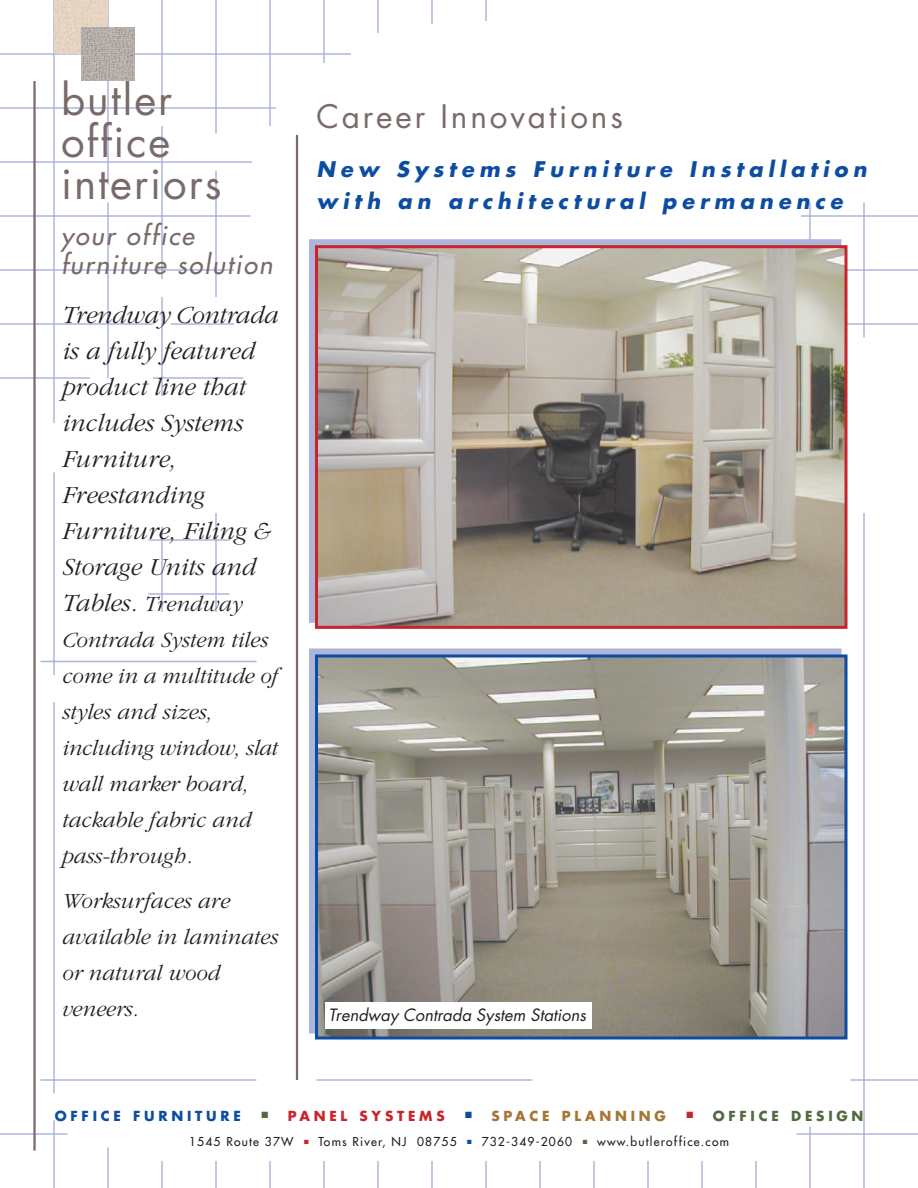
<style>
.page{position:relative;width:918px;height:1188px;background:#fff}
.page>*{position:absolute;margin:0;border:0;box-sizing:border-box;transform-origin:0 0}
.t1{font:42px/42px "Futura";letter-spacing:.045em;color:#786b69}
.t2{font:31.5px "Futura";letter-spacing:.09em;color:#786b69}
.t3{font:italic 300 25.5px/36px "Garamond";color:#231f20}
.t4{font:italic 25.5px/28.5px "Futura";letter-spacing:.075em;color:#786b69}
.t5{font:italic 300 22.5px/36px "Garamond";color:#231f20}
.t6{font:italic 700 21px/31.5px "Futura";color:#0d4da1}
.t7{font:italic 16.5px "Futura";color:#231f20}
.t8{font:700 13.5px "Futura";letter-spacing:.28em;color:#0d4da1}
.t9{font:700 13.5px "Futura";letter-spacing:.28em;color:#a67435}
.t10{font:700 13.5px "Futura";letter-spacing:.28em;color:#c8242b}
.t11{font:700 13.5px "Futura";letter-spacing:.28em;color:#54693f}
.t12{font:12px "Futura";letter-spacing:.1em;color:#231f20}
.s1{font-size:25.5px}
</style>
<div class="page">
<hr style="left:863px;top:513px;width:2px;height:675px;background:#aeb5db">
<hr style="left:809px;top:1126px;width:2px;height:62px;background:#aeb5db">
<hr style="left:53px;top:1120px;width:2px;height:68px;background:#aeb5db">
<hr style="left:107px;top:1148px;width:2px;height:40px;background:#aeb5db">
<hr style="left:161px;top:1161px;width:2px;height:27px;background:#aeb5db">
<hr style="left:215px;top:1161px;width:2px;height:27px;background:#aeb5db">
<hr style="left:269px;top:1161px;width:2px;height:27px;background:#aeb5db">
<hr style="left:323px;top:1161px;width:2px;height:27px;background:#aeb5db">
<hr style="left:377px;top:1161px;width:2px;height:27px;background:#aeb5db">
<hr style="left:431px;top:1161px;width:2px;height:27px;background:#aeb5db">
<hr style="left:485px;top:1161px;width:2px;height:27px;background:#aeb5db">
<hr style="left:539px;top:1161px;width:2px;height:27px;background:#aeb5db">
<hr style="left:593px;top:1161px;width:2px;height:27px;background:#aeb5db">
<hr style="left:647px;top:1161px;width:2px;height:27px;background:#aeb5db">
<hr style="left:701px;top:1161px;width:2px;height:27px;background:#aeb5db">
<hr style="left:755px;top:1161px;width:2px;height:27px;background:#aeb5db">
<hr style="left:796px;top:1133px;width:122px;height:2px;background:#aeb5db">
<hr style="left:850px;top:1079px;width:68px;height:2px;background:#aeb5db">
<hr style="left:40px;top:1079px;width:216px;height:2px;background:#aeb5db">
<hr style="left:53px;top:702px;width:2px;height:392px;background:#aeb5db">
<hr style="left:0;top:1133px;width:68px;height:2px;background:#aeb5db">
<hr style="left:316px;top:1079px;width:216px;height:2px;background:#aeb5db">
<hr style="left:53px;top:472px;width:2px;height:203px;background:#aeb5db">
<hr style="left:40px;top:661px;width:216px;height:1px;background:#aeb5db">
<hr style="left:53px;top:0;width:2px;height:423px;background:#aeb5db">
<hr style="left:161px;top:0;width:2px;height:99px;background:#aeb5db">
<hr style="left:215px;top:0;width:2px;height:134px;background:#aeb5db">
<hr style="left:107px;top:0;width:2px;height:184px;background:#aeb5db">
<hr style="left:323px;top:0;width:2px;height:63px;background:#aeb5db">
<hr style="left:377px;top:0;width:2px;height:33px;background:#aeb5db">
<hr style="left:269px;top:0;width:2px;height:126px;background:#aeb5db">
<hr style="left:431px;top:0;width:2px;height:24px;background:#aeb5db">
<hr style="left:485px;top:0;width:2px;height:21px;background:#aeb5db">
<hr style="left:0;top:53px;width:351px;height:2px;background:#aeb5db">
<hr style="left:0;top:107px;width:276px;height:2px;background:#aeb5db">
<hr style="left:0;top:161px;width:252px;height:2px;background:#aeb5db">
<hr style="left:0;top:215px;width:250px;height:2px;background:#aeb5db">
<hr style="left:0;top:269px;width:234px;height:2px;background:#aeb5db">
<hr style="left:0;top:323px;width:153px;height:2px;background:#aeb5db">
<hr style="left:0;top:377px;width:90px;height:2px;background:#aeb5db">
<hr style="left:801px;top:323px;width:117px;height:2px;background:#aeb5db">
<hr style="left:801px;top:269px;width:117px;height:2px;background:#aeb5db">
<hr style="left:801px;top:215px;width:117px;height:2px;background:#aeb5db">
<hr style="left:863px;top:202px;width:2px;height:136px;background:#aeb5db">
<hr style="left:809px;top:202px;width:2px;height:136px;background:#aeb5db">
<hr style="left:107px;top:202px;width:2px;height:176px;background:#aeb5db">
<hr style="left:153px;top:377px;width:90px;height:2px;background:#aeb5db">
<hr style="left:171px;top:323px;width:63px;height:2px;background:#aeb5db">
<hr style="left:161px;top:297px;width:2px;height:99px;background:#aeb5db">
<hr style="left:148px;top:539px;width:82px;height:2px;background:#aeb5db">
<hr style="left:215px;top:513px;width:2px;height:99px;background:#aeb5db">
<hr style="left:161px;top:526px;width:2px;height:86px;background:#aeb5db">
<hr style="left:215px;top:171px;width:2px;height:126px;background:#aeb5db">
<hr style="left:161px;top:126px;width:2px;height:153px;background:#aeb5db">
<div style="left:309px;top:239px;width:533px;height:384px;background:#aeb5db;border:3px solid #aeb5db"></div>
<div style="left:309px;top:648px;width:533px;height:386px;background:#aeb5db;border:3px solid #aeb5db"></div>
<img style="left:54px;top:0;width:54px;height:54px">
<hr style="left:148px;top:593px;width:82px;height:2px;background:#aeb5db">
<img style="left:319px;top:249px;width:525px;height:376px">
<div style="left:315px;top:245px;width:533px;height:384px;border:3px solid #c8242b"></div>
<img style="left:81px;top:27px;width:54px;height:54px">
<img style="left:319px;top:658px;width:525px;height:378px">
<div style="left:315px;top:654px;width:533px;height:386px;border:3px solid #0d4da1"></div>
<div style="left:326px;top:1002px;width:266px;height:27px;background:#fff"></div>
<hr style="left:296px;top:135px;width:2px;height:945px;background:#786b69">
<hr style="left:33px;top:81px;width:3px;height:1070px;background:#786b69">
<h1 class="t1" style="left:61px;top:82px;width:162px">butler office interiors</h1>
<p class="t4" style="left:61px;top:223px;width:218px">your office furniture solution</p>
<p class="t3" style="left:61px;top:299px;width:218px">Trendway Contrada is a fully featured product line that includes Systems<br>Furniture,<br>Freestanding<br>Furniture, Filing &amp;<br>Storage Units and</p>
<p class="t5" style="left:61px;top:588px;width:218px"><span class="s1">Tables.</span> Trendway<br>Contrada System tiles come in a multitude of styles and sizes, including window, slat wall marker board, tackable fabric and pass-through.</p>
<p class="t5" style="left:61px;top:885px;width:218px">Worksurfaces are available in laminates or natural wood veneers.</p>
<h2 class="t2" style="left:317px;top:101px;width:308px">Career Innovations</h2>
<p class="t6" style="left:317px;top:155px;width:555px">New Systems Furniture Installation with an architectural permanence</p>
<p class="t7" style="left:329px;top:1008px;width:262px">Trendway Contrada System Stations</p>
<p class="t8" style="left:55px;top:1110px;width:188px">OFFICE FURNITURE</p>
<p class="t10" style="left:262px;top:1110px;width:185px"><sup>■</sup> PANEL SYSTEMS</p>
<p class="t9" style="left:465px;top:1110px;width:202px"><sup>■</sup> SPACE PLANNING</p>
<p class="t11" style="left:687px;top:1110px;width:179px"><sup>■</sup> OFFICE DESIGN</p>
<p class="t12" style="left:189px;top:1136px;width:541px">1545 Route 37W <sup>■</sup> Toms River, NJ 08755 <sup>■</sup> 732-349-2060 <sup>■</sup> www.butleroffice.com</p>
</div>
